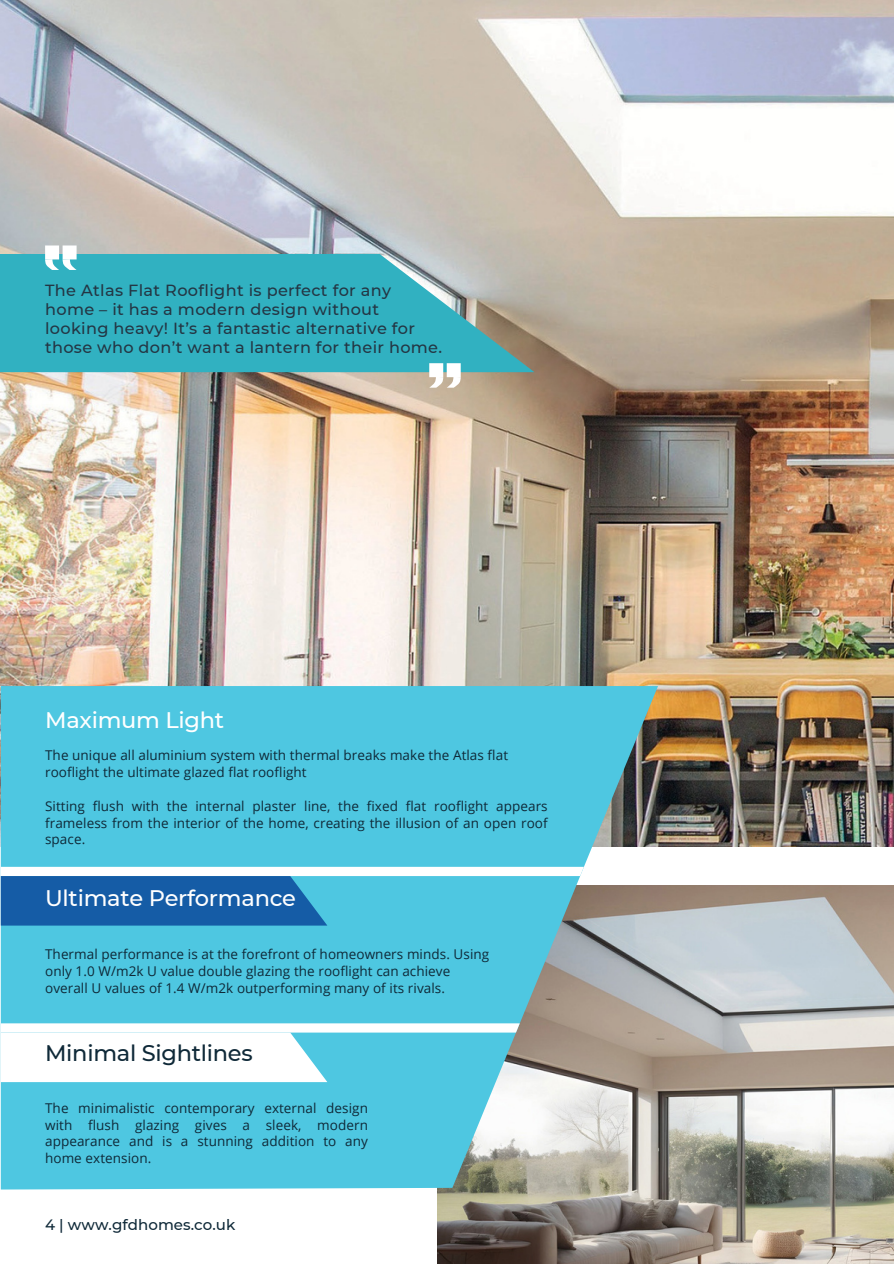
<style>
.page{position:relative;width:894px;height:1264px;background:#fff}
.page>*{position:absolute;margin:0;border:0;box-sizing:border-box;transform-origin:0 0}
.t1{font:500 22.5px "Montserrat";letter-spacing:-.01em;color:#fff}
.t2{font:500 22.5px "Montserrat";letter-spacing:-.01em;color:#0f2938}
.t3{font:500 16.05px/19.2px "Montserrat";letter-spacing:.02em;color:#243644}
.t4{font:500 15px "Montserrat";letter-spacing:.005em;color:#0f2938}
.t5{font:13.5px/16.8px "Open Sans";letter-spacing:.005em;color:#0f2938;text-align:justify}
</style>
<div class="page">
<img style="left:0;top:0;width:893px;height:846px">
<img style="left:437px;top:885px;width:456px;height:378px">
<svg style="left:1px;top:686px;width:656px;height:503px;background:#61c2d6"></svg>
<svg style="left:1px;top:866px;width:582px;height:59px"></svg>
<svg style="left:1px;top:1023px;width:518px;height:59px"></svg>
<svg style="left:0;top:254px;width:534px;height:118px;background:#43b0bc"></svg>
<div style="left:429px;top:363px;width:14px;height:14px;background:#fff"></div>
<div style="left:446px;top:363px;width:14px;height:14px;background:#fff"></div>
<svg style="left:429px;top:377px;width:31px;height:10px"></svg>
<svg style="left:45px;top:234px;width:54px;height:36px"></svg>
<p class="t3" style="left:45px;top:280px;width:398px">The Atlas Flat Rooflight is perfect for any home – it has a modern design without looking heavy! It’s a fantastic alternative for those who don’t want a lantern for their home.</p>
<h1 class="t1" style="left:45px;top:706px;width:181px">Maximum Light</h1>
<p class="t5" style="left:45px;top:746px;width:464px">The unique all aluminium system with thermal breaks make the Atlas flat</p>
<h1 class="t5" style="left:45px;top:763px;width:263px">rooflight the ultimate glazed flat rooflight</h1>
<p class="t5" style="left:45px;top:797px;width:504px">Sitting flush with the internal plaster line, the fixed flat rooflight appears frameless from the interior of the home, creating the illusion of an open roof space.</p>
<p class="t1" style="left:45px;top:884px;width:252px">Ultimate Performance</p>
<h1 class="t5" style="left:45px;top:945px;width:445px;text-align:left">Thermal performance is at the forefront of homeowners minds. Using only 1.0 W/m2k U value double glazing the rooflight can achieve overall U values of 1.4 W/m2k outperforming many of its rivals.</h1>
<p class="t2" style="left:45px;top:1038px;width:209px">Minimal Sightlines</p>
<p class="t5" style="left:45px;top:1098px;width:324px">The minimalistic contemporary external design with flush glazing gives a sleek, modern appearance and is a stunning addition to any home extension.</p>
<h2 class="t4" style="left:45px;top:1214px;width:192px">4 | www.gfdhomes.co.uk</h2>
</div>
